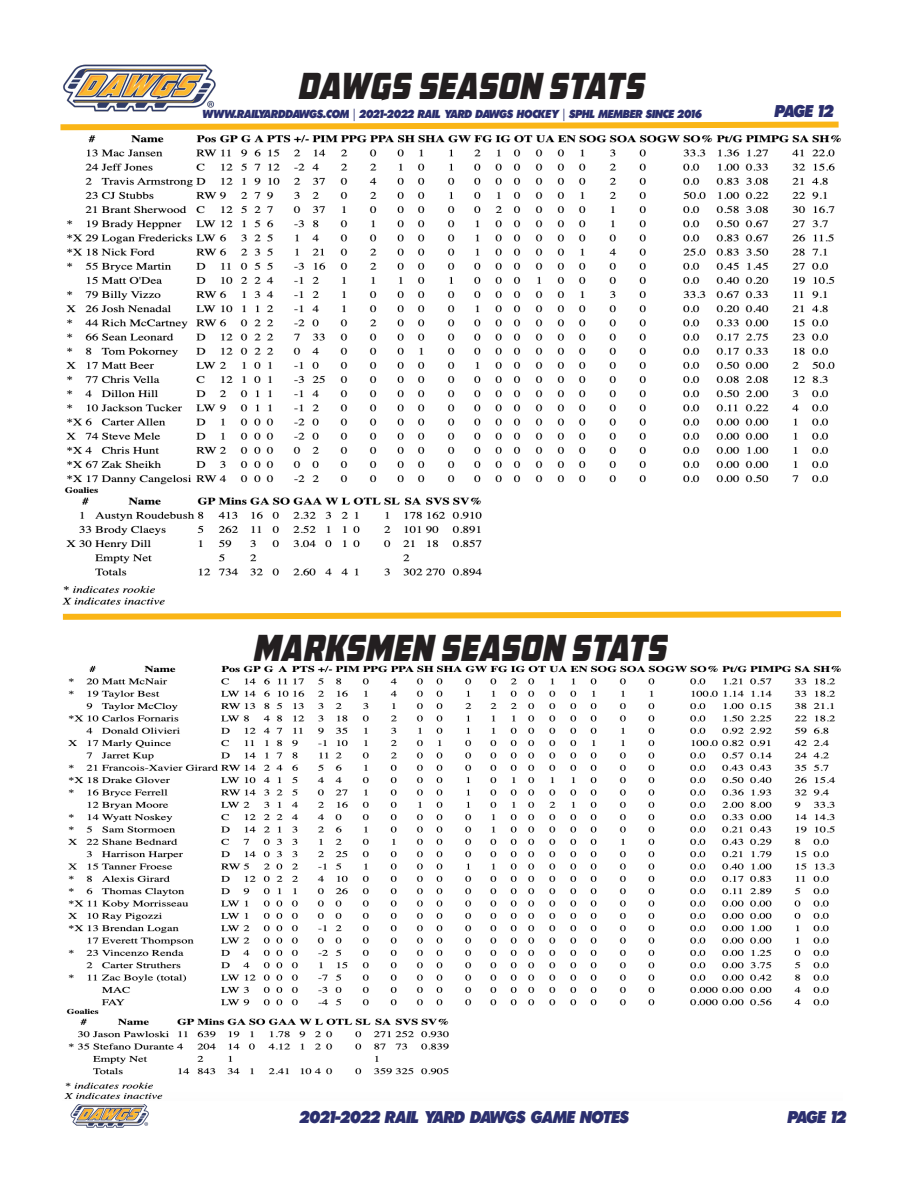
<style>
.page{position:relative;width:918px;height:1188px;background:#fff}
.page>*{position:absolute;margin:0;border:0;box-sizing:border-box;transform-origin:0 0}
.t1{font:italic 36px "AMCAP Eternal";color:#231f20;scale:.83 1}
.t2{font:italic 800 18.15px "Futura";color:#2b2f6e;scale:.93 1}
.t3{font:italic 800 12.3px "Futura";color:#2b2f6e;scale:.93 1}
.s1{font-family:"Minion Pro";font-weight:400;font-style:normal}
</style>
<div class="page">
<svg style="left:60px;top:121px;width:779px;height:10px"></svg>
<img style="left:63px;top:64px;width:153px;height:48px">
<img style="left:70px;top:1104px;width:79px;height:24px">
<svg style="left:62px;top:611px;width:779px;height:9px"></svg>
<img style="left:62px;top:135px;width:779px;height:470px">
<img style="left:64px;top:665px;width:777px;height:435px">
<p class="t1" style="left:297px;top:62px;width:429px">DAWGS SEASON STATS</p>
<p class="t3" style="left:202px;top:107px;width:539px">WWW.RAILYARDDAWGS.COM <span class="s1">|</span> 2021-2022 RAIL YARD DAWGS HOCKEY <span class="s1">|</span> SPHL MEMBER SINCE 2016</p>
<p class="t2" style="left:775px;top:102px;width:64px">PAGE 12</p>
<p class="t1" style="left:252px;top:624px;width:511px">MARKSMEN SEASON STATS</p>
<p class="t2" style="left:300px;top:1108px;width:355px">2021-2022 RAIL YARD DAWGS GAME NOTES</p>
<p class="t2" style="left:788px;top:1108px;width:64px">PAGE 12</p>
</div>
